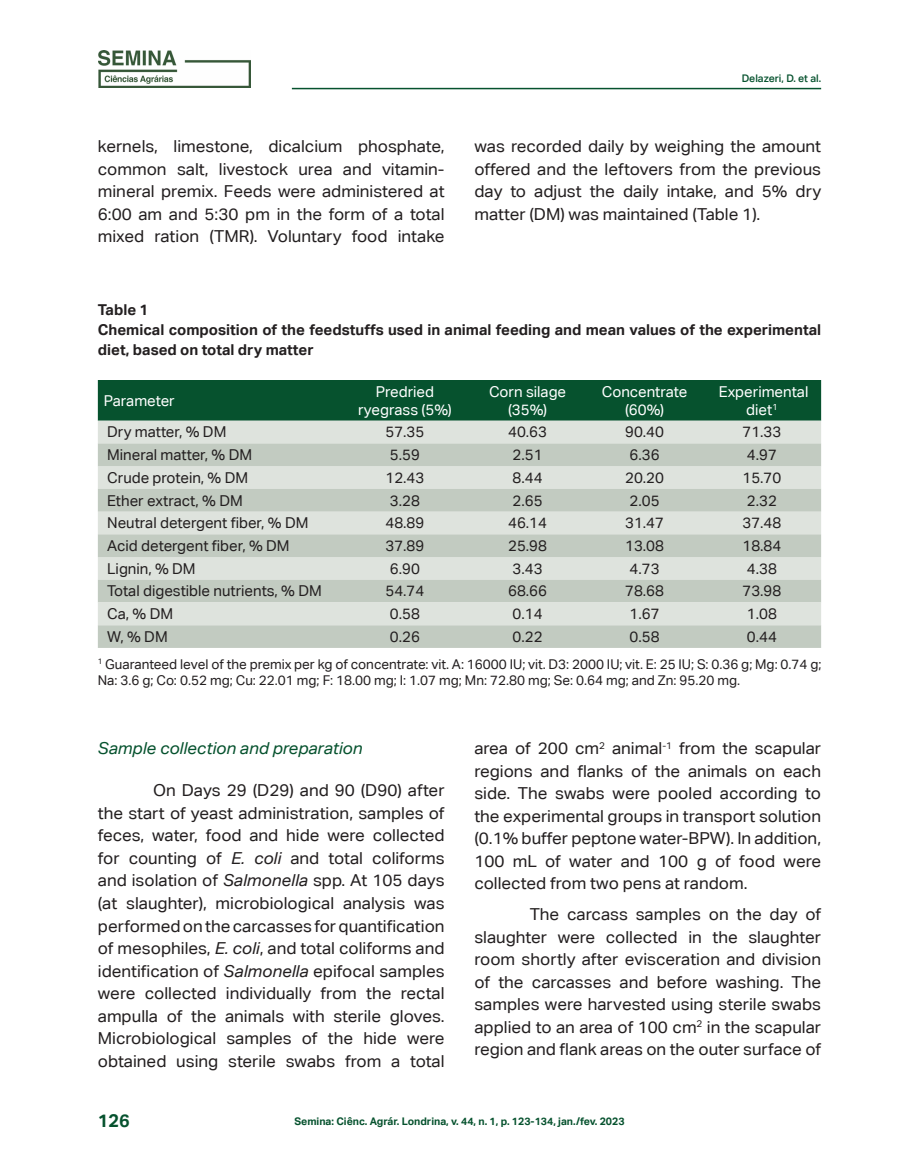
<style>
.page{position:relative;width:919px;height:1174px;background:#fff}
.page>*{position:absolute;margin:0;border:0;box-sizing:border-box;transform-origin:0 0}
.t1{font:700 18px "Aktiv Grotesk Corp";color:#06522e}
.corpo_do_texto{font:16.5px/22.5px "Aktiv Grotesk Corp";color:#231f20;text-align:justify}
.corpo_do_texto-2{font:italic 16.5px "Aktiv Grotesk Corp";color:#06522e}
.texto_tabela{font:15px "Aktiv Grotesk Corp";color:#231f20}
.título_Tabela{font:700 15px/19.5px "Aktiv Grotesk Corp";color:#231f20}
.texto_tabela-2{font:15px/18px "Aktiv Grotesk Corp";color:#fff;text-align:center}
.legenda_de_tabela{font:13.5px/16.5px "Aktiv Grotesk Corp";color:#231f20}
.t2{font:700 10.5px "Aktiv Grotesk Corp";color:#06522e}
.t3{font:500 10.5px "Aktiv Grotesk Corp";color:#06522e}
.s1{font-style:italic}
</style>
<div class="page">
<hr style="left:292px;top:88px;width:529px;height:1px;background:#06522e">
<img style="left:98px;top:50px;width:153px;height:38px">
<div style="left:98px;top:380px;width:723px;height:41px;background:#06522e"></div>
<div style="left:98px;top:421px;width:723px;height:22px;background:#dee3dd"></div>
<svg style="left:98px;top:443px;width:723px;height:205px;background:#ccd4cb"></svg>
<div style="left:98px;top:602px;width:723px;height:23px;background:#dee3dd"></div>
<p class="t3" style="left:741px;top:72px;width:81px">Delazeri, D. et al.</p>
<p class="corpo_do_texto" style="left:98px;top:135px;width:348px">kernels, limestone, dicalcium phosphate, common salt, livestock urea and vitamin&shy;mineral premix. Feeds were administered at 6:00 am and 5:30 pm in the form of a total mixed ration (TMR). Voluntary food intake</p>
<p class="corpo_do_texto" style="left:474px;top:135px;width:348px">was recorded daily by weighing the amount offered and the leftovers from the previous day to adjust the daily intake, and 5% dry matter (DM) was maintained (Table 1).</p>
<p class="título_Tabela" style="left:98px;top:300px;width:52px">Table 1</p>
<p class="título_Tabela" style="left:98px;top:320px;width:724px">Chemical composition of the feedstuffs used in animal feeding and mean values of the experimental diet, based on total dry matter</p>
<p class="texto_tabela-2" style="left:104px;top:391px;width:72px">Parameter</p>
<p class="texto_tabela-2" style="left:358px;top:382px;width:95px">Predried ryegrass (5%)</p>
<p class="texto_tabela-2" style="left:489px;top:382px;width:79px">Corn silage (35%)</p>
<p class="texto_tabela-2" style="left:601px;top:382px;width:87px">Concentrate (60%)</p>
<p class="texto_tabela-2" style="left:718px;top:382px;width:91px">Experimental diet<sup>1</sup></p>
<p class="texto_tabela" style="left:107px;top:423px;width:121px">Dry matter, % DM</p>
<p class="texto_tabela" style="left:385px;top:423px;width:40px">57.35</p>
<p class="texto_tabela" style="left:508px;top:423px;width:40px">40.63</p>
<p class="texto_tabela" style="left:625px;top:423px;width:40px">90.40</p>
<p class="texto_tabela" style="left:742px;top:423px;width:40px">71.33</p>
<p class="texto_tabela" style="left:107px;top:446px;width:146px">Mineral matter, % DM</p>
<p class="texto_tabela" style="left:390px;top:446px;width:31px">5.59</p>
<p class="texto_tabela" style="left:512px;top:446px;width:31px">2.51</p>
<p class="texto_tabela" style="left:629px;top:446px;width:31px">6.36</p>
<p class="texto_tabela" style="left:746px;top:446px;width:31px">4.97</p>
<p class="texto_tabela" style="left:107px;top:469px;width:142px">Crude protein, % DM</p>
<p class="texto_tabela" style="left:385px;top:469px;width:40px">12.43</p>
<p class="texto_tabela" style="left:512px;top:469px;width:31px">8.44</p>
<p class="texto_tabela" style="left:625px;top:469px;width:40px">20.20</p>
<p class="texto_tabela" style="left:742px;top:469px;width:40px">15.70</p>
<p class="texto_tabela" style="left:107px;top:491px;width:137px">Ether extract, % DM</p>
<p class="texto_tabela" style="left:390px;top:491px;width:31px">3.28</p>
<p class="texto_tabela" style="left:512px;top:491px;width:31px">2.65</p>
<p class="texto_tabela" style="left:629px;top:491px;width:31px">2.05</p>
<p class="texto_tabela" style="left:746px;top:491px;width:31px">2.32</p>
<p class="texto_tabela" style="left:107px;top:514px;width:203px">Neutral detergent fiber, % DM</p>
<p class="texto_tabela" style="left:385px;top:514px;width:40px">48.89</p>
<p class="texto_tabela" style="left:508px;top:514px;width:40px">46.14</p>
<p class="texto_tabela" style="left:625px;top:514px;width:40px">31.47</p>
<p class="texto_tabela" style="left:742px;top:514px;width:40px">37.48</p>
<p class="texto_tabela" style="left:107px;top:537px;width:184px">Acid detergent fiber, % DM</p>
<p class="texto_tabela" style="left:385px;top:537px;width:40px">37.89</p>
<p class="texto_tabela" style="left:508px;top:537px;width:40px">25.98</p>
<p class="texto_tabela" style="left:625px;top:537px;width:40px">13.08</p>
<p class="texto_tabela" style="left:742px;top:537px;width:40px">18.84</p>
<p class="texto_tabela" style="left:107px;top:559px;width:90px">Lignin, % DM</p>
<p class="texto_tabela" style="left:390px;top:559px;width:31px">6.90</p>
<p class="texto_tabela" style="left:512px;top:559px;width:31px">3.43</p>
<p class="texto_tabela" style="left:629px;top:559px;width:31px">4.73</p>
<p class="texto_tabela" style="left:746px;top:559px;width:31px">4.38</p>
<p class="texto_tabela" style="left:107px;top:582px;width:216px">Total digestible nutrients, % DM</p>
<p class="texto_tabela" style="left:385px;top:582px;width:40px">54.74</p>
<p class="texto_tabela" style="left:508px;top:582px;width:40px">68.66</p>
<p class="texto_tabela" style="left:625px;top:582px;width:40px">78.68</p>
<p class="texto_tabela" style="left:742px;top:582px;width:40px">73.98</p>
<p class="texto_tabela" style="left:107px;top:605px;width:67px">Ca, % DM</p>
<p class="texto_tabela" style="left:390px;top:605px;width:31px">0.58</p>
<p class="texto_tabela" style="left:512px;top:605px;width:31px">0.14</p>
<p class="texto_tabela" style="left:629px;top:605px;width:31px">1.67</p>
<p class="texto_tabela" style="left:746px;top:605px;width:31px">1.08</p>
<p class="texto_tabela" style="left:107px;top:628px;width:62px">W, % DM</p>
<p class="texto_tabela" style="left:390px;top:628px;width:31px">0.26</p>
<p class="texto_tabela" style="left:512px;top:628px;width:31px">0.22</p>
<p class="texto_tabela" style="left:629px;top:628px;width:31px">0.58</p>
<p class="texto_tabela" style="left:746px;top:628px;width:31px">0.44</p>
<p class="legenda_de_tabela" style="left:98px;top:656px;width:725px"><sup>1</sup> Guaranteed level of the premix per kg of concentrate: vit. A: 16000 IU; vit. D3: 2000 IU; vit. E: 25 IU; S: 0.36 g; Mg: 0.74 g;<br>Na: 3.6 g; Co: 0.52 mg; Cu: 22.01 mg; F: 18.00 mg; I: 1.07 mg; Mn: 72.80 mg; Se: 0.64 mg; and Zn: 95.20 mg.</p>
<p class="corpo_do_texto-2" style="left:98px;top:738px;width:266px">Sample collection and preparation</p>
<p class="corpo_do_texto" style="left:98px;top:779px;width:348px;text-indent:55px">On Days 29 (D29) and 90 (D90) after the start of yeast administration, samples of feces, water, food and hide were collected for counting of <span class="s1">E. coli</span> and total coliforms and isolation of <span class="s1">Salmonella</span> spp. At 105 days (at slaughter), microbiological analysis was performed on the carcasses for quantification of mesophiles, <span class="s1">E. coli</span>, and total coliforms and identification of <span class="s1">Salmonella</span> epifocal samples were collected individually from the rectal ampulla of the animals with sterile gloves.<br>Microbiological samples of the hide were obtained using sterile swabs from a total</p>
<p class="corpo_do_texto" style="left:474px;top:737px;width:348px">area of 200 cm<sup>2</sup> animal<sup>-1</sup> from the scapular regions and flanks of the animals on each side. The swabs were pooled according to the experimental groups in transport solution (0.1% buffer peptone water-BPW). In addition, 100 mL of water and 100 g of food were collected from two pens at random.</p>
<p class="corpo_do_texto" style="left:474px;top:903px;width:348px;text-indent:55px">The carcass samples on the day of slaughter were collected in the slaughter room shortly after evisceration and division of the carcasses and before washing. The samples were harvested using sterile swabs applied to an area of 100 cm<sup>2</sup> in the scapular region and flank areas on the outer surface of</p>
<p class="t1" style="left:98px;top:1109px;width:33px">126</p>
<p class="t2" style="left:294px;top:1114px;width:331px">Semina: Ciênc. Agrár. Londrina, v. 44, n. 1, p. 123-134, jan./fev. 2023</p>
</div>
